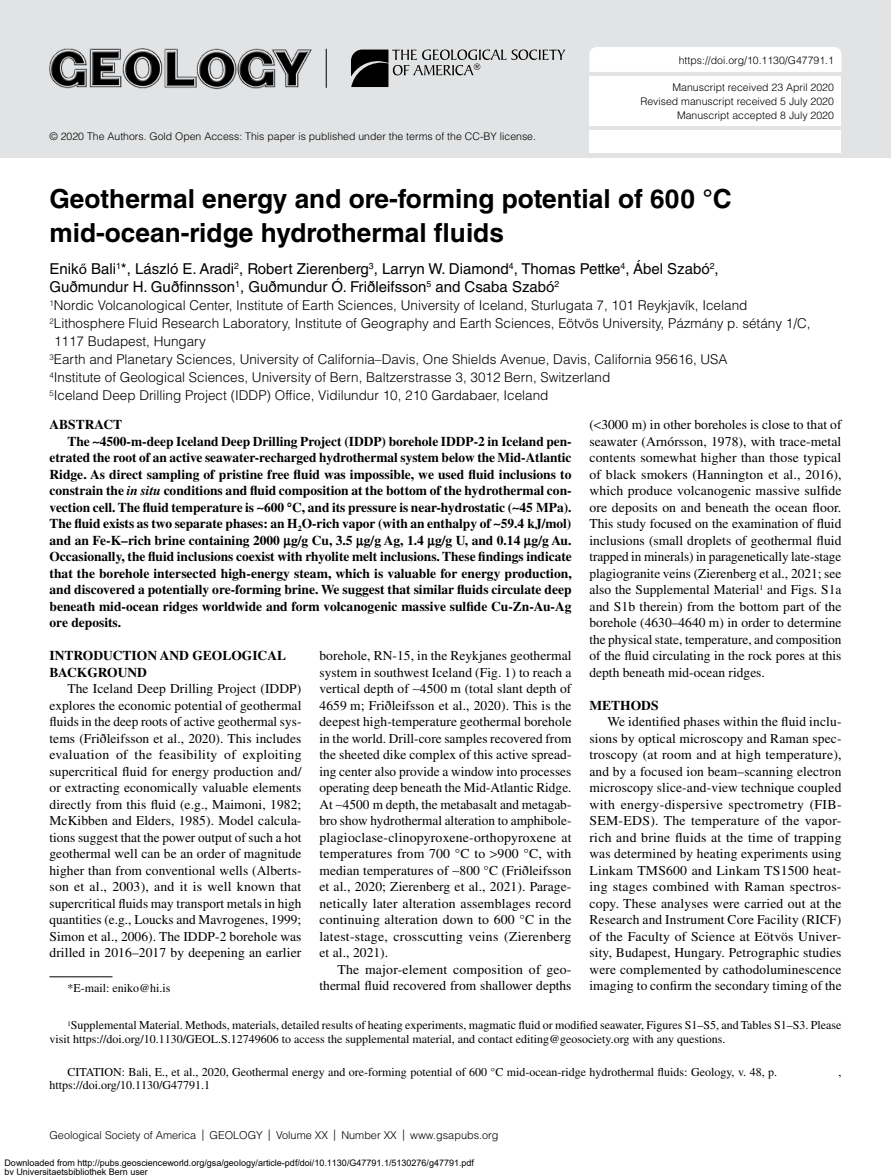
<style>
.page{position:relative;width:891px;height:1175px;background:#fff}
.page>*{position:absolute;margin:0;border:0;box-sizing:border-box;transform-origin:0 0}
.AT{font:700 26.25px/34.5px "Helvetica LT Std";color:#000}
.AU{font:15px/18px "Helvetica LT Std";color:#000}
.T{font:13.5px/16.5px "Times LT Std";letter-spacing:.01em;color:#000;text-align:justify}
.ABST{font:700 13.5px/16.5px "Times LT Std";color:#000;text-align:justify}
.AFF{font:300 13.5px/18px "Helvetica LT Std";color:#000}
._1{font:700 13.5px/16.5px "Times LT Std";color:#000}
.ABSH{font:700 13.5px "Times LT Std";color:#000}
.T-2{font:700 13.5px "Times LT Std";color:#000}
.Tagline_no_rule{font:12px/13.5px "Times LT Std";color:#000}
.FN{font:12px "Times LT Std";color:#000}
.Running_Foot{font:300 10.8px "Helvetica LT Std";color:#000}
.id_Tagline{font:300 10.5px/13.5px "Helvetica LT Std";color:#000;text-align:right}
.t1{font:9px/9px "Arial";color:#000}
.s1{font-family:"Myriad Pro"}
.s2{font-style:italic}
.s3{color:#fff}
.s4{font-size:11.25px}
</style>
<div class="page">
<div style="left:0;top:0;width:891px;height:158px;background:#e2e3e4"></div>
<hr style="left:326px;top:49px;width:1px;height:39px;background:#000">
<div style="left:590px;top:76px;width:252px;height:50px;background:#fff"></div>
<div style="left:590px;top:47px;width:252px;height:25px;background:#fff"></div>
<img style="left:49px;top:48px;width:263px;height:42px">
<svg style="left:351px;top:50px;width:214px;height:37px"></svg>
<div style="left:590px;top:130px;width:252px;height:23px;background:#fff"></div>
<hr style="left:50px;top:976px;width:62px;height:1px;background:#000">
<p class="id_Tagline" style="left:679px;top:54px;width:157px">https://doi.org/10.1130/G47791.1</p>
<p class="id_Tagline" style="left:50px;top:129px;width:488px">© 2020 The Authors. Gold Open Access: This paper is published under the terms of the CC-BY license.</p>
<p class="id_Tagline" style="left:640px;top:81px;width:195px">Manuscript received 23 April 2020<br>Revised manuscript received 5 July 2020<br>Manuscript accepted 8 July 2020</p>
<p class="AT" style="left:50px;top:181px;width:684px">Geothermal energy and ore-forming potential of 600 °C mid-ocean-ridge hydrothermal fluids</p>
<p class="AU" style="left:50px;top:260px;width:671px">Enik<span class="s1">ő</span> Bali<sup>1</sup>*, László E. Aradi<sup>2</sup>, Robert Zierenberg<sup>3</sup>, Larryn W. Diamond<sup>4</sup>, Thomas Pettke<sup>4</sup>, Ábel Szabó<sup>2</sup>,<br>Guðmundur H. Guðfinnsson<sup>1</sup>, Guðmundur Ó. Friðleifsson<sup>5</sup> and Csaba Szabó<sup>2</sup></p>
<p class="AFF" style="left:50px;top:296px;width:699px"><sup>1</sup>Nordic Volcanological Center, Institute of Earth Sciences, University of Iceland, Sturlugata 7, 101 Reykjavík, Iceland</p>
<p class="AFF" style="left:54px;top:314px;width:758px;text-indent:-4px"><sup>2</sup>Lithosphere Fluid Research Laboratory, Institute of Geography and Earth Sciences, Eötvös University, Pázmány p. sétány 1/C,<br>1117 Budapest, Hungary</p>
<p class="AFF" style="left:50px;top:350px;width:680px"><sup>3</sup>Earth and Planetary Sciences, University of California–Davis, One Shields Avenue, Davis, California 95616, USA</p>
<p class="AFF" style="left:50px;top:368px;width:562px"><sup>4</sup>Institute of Geological Sciences, University of Bern, Baltzerstrasse 3, 3012 Bern, Switzerland</p>
<p class="AFF" style="left:50px;top:386px;width:501px"><sup>5</sup>Iceland Deep Drilling Project (IDDP) Office, Vidilundur 10, 210 Gardabaer, Iceland</p>
<p class="ABSH" style="left:50px;top:416px;width:74px">ABSTRACT</p>
<p class="ABST" style="left:50px;top:432px;width:524px;text-indent:18px">The ∼4500-m-deep Iceland Deep Drilling Project (IDDP) borehole IDDP-2 in Iceland pen&shy;etrated the root of an active seawater-recharged hydrothermal system below the Mid-Atlantic Ridge. As direct sampling of pristine free fluid was impossible, we used fluid inclusions to constrain the <span class="s2">in situ</span> conditions and fluid composition at the bottom of the hydrothermal con&shy;vection cell. The fluid temperature is ∼600 C, and its pressure is near-hydrostatic (∼45 MPa).<br>The fluid exists as two separate phases: an H<sub>2</sub>O-rich vapor (with an enthalpy of ∼59.4 kJ/mol) and an Fe-K–rich brine containing 2000 g/g Cu, 3.5 g/g Ag, 1.4 g/g U, and 0.14 g/g Au.<br>Occasionally, the fluid inclusions coexist with rhyolite melt inclusions. These findings indicate that the borehole intersected high-energy steam, which is valuable for energy production, and discovered a potentially ore-forming brine. We suggest that similar fluids circulate deep beneath mid-ocean ridges worldwide and form volcanogenic massive sulfide Cu-Zn-Au-Ag ore deposits.</p>
<p class="_1" style="left:50px;top:647px;width:238px">INTRODUCTION AND GEOLOGICAL<br>BACKGROUND</p>
<p class="T" style="left:50px;top:680px;width:254px;text-indent:18px">The Iceland Deep Drilling Project (IDDP) explores the economic potential of geothermal fluids in the deep roots of active geothermal sys&shy;tems (Friðleifsson et al., 2020). This includes evaluation of the feasibility of exploiting supercritical fluid for energy production and/ or extracting economically valuable elements directly from this fluid (e.g., Maimoni, 1982; McKibben and Elders, 1985). Model calcula&shy;tions suggest that the power output of such a hot geothermal well can be an order of magnitude higher than from conventional wells (Alberts&shy;son et al., 2003), and it is well known that supercritical fluids may transport metals in high quantities (e.g., Loucks and Mavrogenes, 1999; Simon et al., 2006). The IDDP-2 borehole was drilled in 2016–2017 by deepening an earlier</p>
<p class="T" style="left:590px;top:416px;width:254px">( 3000 m) in other boreholes is close to that of seawater (Arnórsson, 1978), with trace-metal contents somewhat higher than those typical of black smokers (Hannington et al., 2016), which produce volcanogenic massive sulfide ore deposits on and beneath the ocean floor.<br>This study focused on the examination of fluid inclusions (small droplets of geothermal fluid trapped in minerals) in paragenetically late-stage plagiogranite veins (Zierenberg et al., 2021; see also the Supplemental Material<sup>1</sup> and Figs. S1a and S1b therein) from the bottom part of the borehole (4630–4640 m) in order to determine the physical state, temperature, and composition of the fluid circulating in the rock pores at this depth beneath mid-ocean ridges.</p>
<p class="T-2" style="left:590px;top:697px;width:71px">METHODS</p>
<p class="T" style="left:608px;top:713px;width:236px">We identified phases within the fluid inclu-</p>
<p class="T" style="left:590px;top:730px;width:254px">sions by optical microscopy and Raman spec-</p>
<p class="T" style="left:590px;top:746px;width:254px">troscopy (at room and at high temperature),</p>
<p class="T" style="left:590px;top:763px;width:254px">and by a focused ion beam–scanning electron</p>
<p class="T" style="left:590px;top:779px;width:254px">microscopy slice-and-view technique coupled</p>
<p class="T" style="left:590px;top:796px;width:254px">with energy-dispersive spectrometry (FIB-</p>
<p class="T" style="left:590px;top:812px;width:254px">SEM-EDS). The temperature of the vapor-</p>
<p class="T" style="left:590px;top:829px;width:254px">rich and brine fluids at the time of trapping</p>
<p class="T" style="left:590px;top:845px;width:254px">was determined by heating experiments using</p>
<p class="T" style="left:590px;top:862px;width:254px">Linkam TMS600 and Linkam TS1500 heat-</p>
<p class="T" style="left:590px;top:878px;width:254px">ing stages combined with Raman spectros-</p>
<p class="T" style="left:590px;top:895px;width:254px">copy. These analyses were carried out at the</p>
<p class="T" style="left:590px;top:911px;width:253px">Research and Instrument Core Facility (RICF)</p>
<p class="T" style="left:590px;top:928px;width:254px">of the Faculty of Science at Eötvös Univer-</p>
<p class="T" style="left:590px;top:944px;width:254px">sity, Budapest, Hungary. Petrographic studies</p>
<p class="T" style="left:590px;top:961px;width:254px">were complemented by cathodoluminescence</p>
<p class="T" style="left:320px;top:647px;width:254px">borehole, RN-15, in the Reykjanes geothermal system in southwest Iceland (Fig. 1) to reach a vertical depth of ∼4500 m (total slant depth of 4659 m; Friðleifsson et al., 2020). This is the deepest high-temperature geothermal borehole in the world. Drill-core samples recovered from the sheeted dike complex of this active spread&shy;ing center also provide a window into processes operating deep beneath the Mid-Atlantic Ridge.<br>At ∼4500 m depth, the metabasalt and metagab&shy;bro show hydrothermal alteration to amphibole&shy;plagioclase-clinopyroxene-orthopyroxene at temperatures from 700 °C to 900 °C, with median temperatures of ∼800 °C (Friðleifsson et al., 2020; Zierenberg et al., 2021). Parage&shy;netically later alteration assemblages record continuing alteration down to 600 °C in the latest-stage, crosscutting veins (Zierenberg et al., 2021).</p>
<p class="T" style="left:320px;top:961px;width:254px;text-align:right">The major-element composition of geo&shy;thermal fluid recovered from shallower depths</p>
<p class="FN" style="left:68px;top:981px;width:104px">*E-mail: eniko@hi.is</p>
<p class="T" style="left:590px;top:977px;width:254px">imaging to confirm the secondary timing of the</p>
<p class="Tagline_no_rule" style="left:50px;top:1018px;width:793px;text-indent:18px"><sup>1</sup>Supplemental Material. Methods, materials, detailed results of heating experiments, magmatic fluid or modified seawater, Figures S1–S5, and Tables S1–S3. Please visit https://doi.org/10.1130/GEOL.S.12749606 to access the supplemental material, and contact editing@geosociety.org with any questions.</p>
<p class="Tagline_no_rule" style="left:50px;top:1065px;width:793px;text-indent:18px">CITATION: Bali, E., et al., 2020, Geothermal energy and ore-forming potential of 600 °C mid-ocean-ridge hydrothermal fluids: Geology, v. 48, p. <span class="s3">XXX–XXX</span>, https://doi.org/10.1130/G47791.1</p>
<p class="Running_Foot" style="left:50px;top:1128px;width:450px">Geological Society of America <span class="s4">|</span> GEOLOGY <span class="s4">|</span> Volume XX <span class="s4">|</span> Number XX <span class="s4">|</span> www.gsapubs.org</p>
<p class="t1" style="left:4px;top:1159px;width:471px">Downloaded from http://pubs.geoscienceworld.org/gsa/geology/article-pdf/doi/10.1130/G47791.1/5130276/g47791.pdf by Universitaetsbibliothek Bern user</p>
</div>
